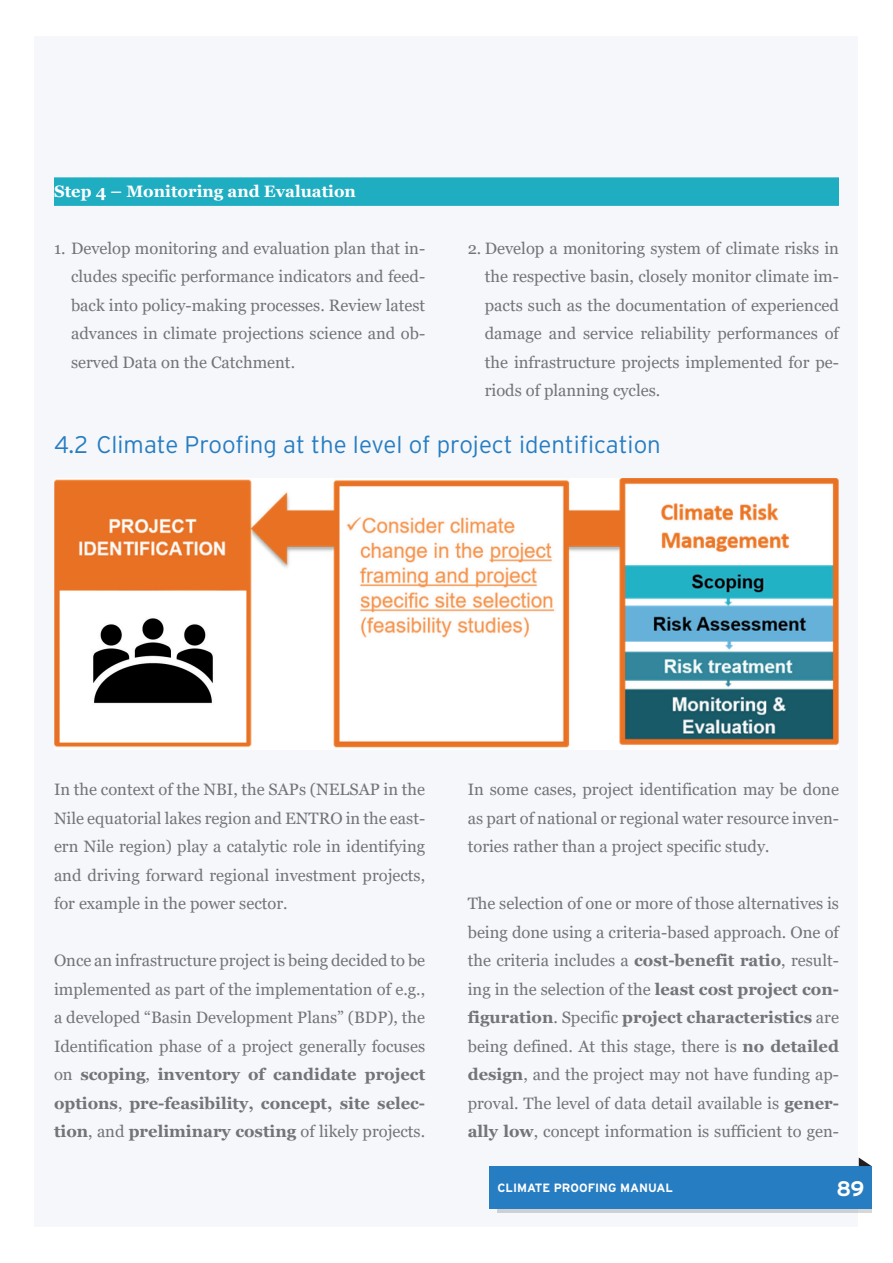
<style>
.page{position:relative;width:893px;height:1263px;background:#fff}
.page>*{position:absolute;margin:0;border:0;box-sizing:border-box;transform-origin:0 0}
.t1{font:300 24px "Interstate";color:#277dc1}
.t2{font:700 21px "Interstate";color:#fff}
.t3{font:16.5px/28.5px "Georgia";color:#727477;text-align:justify}
.t4{font:700 16.5px "Georgia";color:#fff}
.t5{font:700 12px "Interstate";color:#fff}
.s1{font-weight:700}
.s2{font-style:italic}
</style>
<div class="page">
<div style="left:35px;top:36px;width:823px;height:1191px;background:#f5f7fb"></div>
<svg style="left:497px;top:1208px;width:374px;height:5px;background:#adbfd0"></svg>
<div style="left:489px;top:1166px;width:382px;height:42px;background:#277dc1"></div>
<svg style="left:859px;top:1157px;width:12px;height:9px"></svg>
<div style="left:54px;top:177px;width:785px;height:29px;background:#1fadc2"></div>
<img style="left:54px;top:479px;width:785px;height:269px">
<p class="t4" style="left:54px;top:180px;width:303px">Step 4 – Monitoring and Evaluation</p>
<p class="t3" style="left:71px;top:234px;width:356px;text-indent:-17px">1. Develop monitoring and evaluation plan that in&shy;cludes specific performance indicators and feed&shy;back into policy-making processes. Review latest advances in climate projections science and ob&shy;served Data on the Catchment.</p>
<p class="t3" style="left:485px;top:234px;width:356px;text-indent:-17px">2. Develop a monitoring system of climate risks in the respective basin, closely monitor climate im&shy;pacts such as the documentation of experienced damage and service reliability performances of the infrastructure projects implemented for pe&shy;riods of planning cycles.</p>
<h1 class="t1" style="left:54px;top:431px;width:608px">4.2 Climate Proofing at the level of project identification</h1>
<p class="t3" style="left:54px;top:775px;width:373px">In the context of the NBI, the SAPs (NELSAP in the Nile equatorial lakes region and ENTRO in the east&shy;ern Nile region) play a catalytic role in identifying and driving forward regional investment projects, for example in the power sector.</p>
<p class="t3" style="left:54px;top:946px;width:373px">Once an infrastructure project is being decided to be implemented as part of the implementation of e.g., a developed “Basin Development Plans” (BDP), the Identification phase of a project generally focuses on <span class="s1">scoping</span>, <span class="s1">inventory of candidate project options</span>, <span class="s1">pre-feasibility, concept, site selec&shy;tion</span>, and <span class="s1">preliminary costing</span> of likely projects.</p>
<p class="t3" style="left:468px;top:775px;width:373px">In some cases, project identification may be done as part of national or regional water resource inven&shy;tories rather than a project specific study<span class="s2">.</span></p>
<p class="t3" style="left:468px;top:889px;width:373px">The selection of one or more of those alternatives is being done using a criteria-based approach. One of the criteria includes a <span class="s1">cost-benefit ratio</span>, result&shy;ing in the selection of the <span class="s1">least cost project con&shy;figuration</span>. Specific <span class="s1">project characteristics</span> are being defined. At this stage, there is <span class="s1">no detailed design</span>, and the project may not have funding ap&shy;proval. The level of data detail available is <span class="s1">gener&shy;ally low</span>, concept information is sufficient to gen-</p>
<p class="t5" style="left:497px;top:1181px;width:177px">CLIMATE PROOFING MANUAL</p>
<p class="t2" style="left:836px;top:1176px;width:30px">89</p>
</div>
